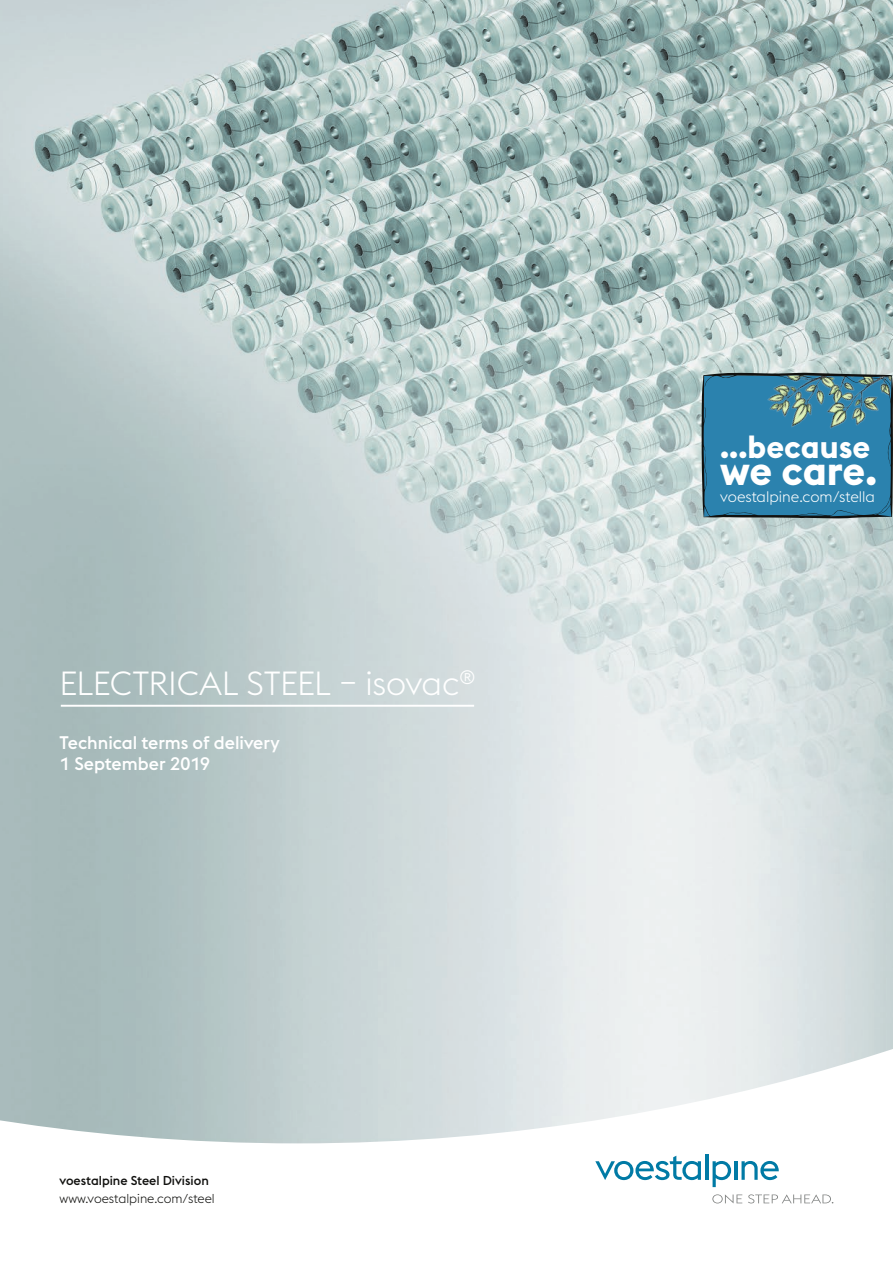
<style>
.page{position:relative;width:893px;height:1263px;background:#fff}
.page>*{position:absolute;margin:0;border:0;box-sizing:border-box;transform-origin:0 0}
.t1{font:700 40.5px "voestalpine";letter-spacing:-.005em;color:#fff}
.t2{font:300 33px "voestalpine";letter-spacing:-.01em;color:#fff}
.t3{font:700 31.65px "voestalpine";color:#fff}
.t4{font:500 18px "voestalpine";color:#fff}
.t5{font:300 15.15px "voestalpine";color:#fff}
.t6{font:300 12.75px "voestalpine";color:#11110f}
.t7{font:500 12.75px "voestalpine";color:#11110f}
</style>
<div class="page">
<img style="left:0;top:0;width:893px;height:1042px">
<svg style="left:0;top:1042px;width:893px;height:162px"></svg>
<svg style="left:595px;top:1156px;width:106px;height:24px"></svg>
<hr style="left:705px;top:1154px;width:3px;height:26px;background:#007aa5">
<svg style="left:713px;top:1161px;width:18px;height:26px"></svg>
<hr style="left:734px;top:1161px;width:3px;height:19px;background:#007aa5">
<svg style="left:741px;top:1161px;width:38px;height:19px"></svg>
<svg style="left:712px;top:1194px;width:30px;height:9px"></svg>
<svg style="left:748px;top:1194px;width:85px;height:9px"></svg>
<hr style="left:61px;top:705px;width:413px;height:2px;background:#fff">
<svg style="left:702px;top:373px;width:191px;height:145px;background:#337ea2"></svg>
<p class="t2" style="left:60px;top:665px;width:417px">ELECTRICAL STEEL – isovac<sup>®</sup></p>
<p class="t4" style="left:60px;top:732px;width:222px">Technical terms of delivery</p>
<p class="t4" style="left:60px;top:753px;width:152px">1 September 2019</p>
<p class="t7" style="left:60px;top:1173px;width:151px">voestalpine Steel Division</p>
<p class="t6" style="left:60px;top:1191px;width:157px">www.voestalpine.com/steel</p>
<p class="t3" style="left:720px;top:426px;width:152px">...because</p>
<p class="t1" style="left:720px;top:445px;width:158px">we care.</p>
<p class="t5" style="left:720px;top:488px;width:156px">voestalpine.com/stella</p>
</div>
